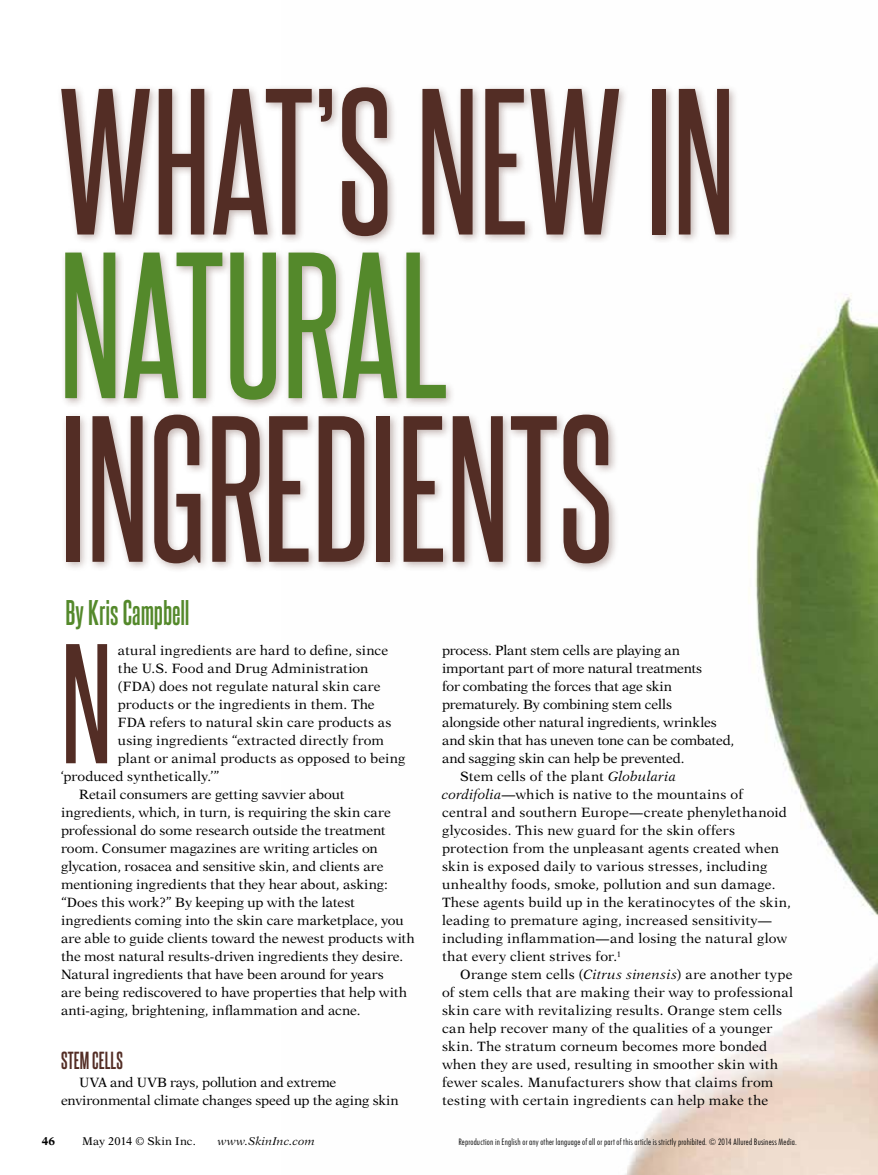
<style>
.page{position:relative;width:878px;height:1175px;background:#fff}
.page>*{position:absolute;margin:0;border:0;box-sizing:border-box;transform-origin:0 0}
.t1{font:176.85px "Steelfish Rg";color:#532d25}
.t2{font:176.85px "Steelfish Rg";color:#54892b}
.t3{font:144.75px "Steelfish Rg";color:#532d25}
.t4{font:700 30.3px "Steelfish Rg";letter-spacing:-.005em;color:#54892b}
.t5{font:700 21px "Steelfish Rg";letter-spacing:.005em;color:#532d25}
.t6{font:13.5px/18px "New Aster";letter-spacing:.01em;color:#000}
.t7{font:13.5px "New Aster";letter-spacing:-.01em;color:#000}
.t8{font:13.5px "New Aster";letter-spacing:-.015em;color:#000}
.t9{font:11.25px "New Aster";letter-spacing:.01em;color:#000}
.t10{font:italic 11.25px "New Aster";letter-spacing:.015em;color:#000}
.t11{font:700 11.25px "New Aster";color:#000}
.t12{font:300 condensed 9px "Futura BT";letter-spacing:.02em;color:#000}
.s1{font-style:italic}
.s2{font-family:"Futura BT";font-weight:500}
</style>
<div class="page">
<img style="left:626px;top:294px;width:252px;height:880px">
<div style="left:57px;top:83px;width:681px;height:490px;background:#532d25;opacity:.35"></div>
<h1 class="t1" style="left:59px;top:54px;width:665px">WHAT’S NEW IN</h1>
<h1 class="t2" style="left:59px;top:217px;width:390px">NATURAL</h1>
<h1 class="t1" style="left:59px;top:381px;width:556px">INGREDIENTS</h1>
<h3 class="t4" style="left:65px;top:594px;width:126px">By Kris Campbell</h3>
<h2 class="t3" style="left:61px;top:615px;width:53px">N</h2>
<p class="t6" style="left:118px;top:641px;width:272px">atural ingredients are hard to define, since</p>
<p class="t6" style="left:118px;top:659px;width:252px">the U.S. Food and Drug Administration</p>
<p class="t6" style="left:118px;top:677px;width:264px">(FDA) does not regulate natural skin care</p>
<p class="t6" style="left:118px;top:695px;width:258px">products or the ingredients in them. The</p>
<p class="t6" style="left:118px;top:713px;width:275px">FDA refers to natural skin care products as</p>
<p class="t6" style="left:118px;top:731px;width:267px">using ingredients “extracted directly from</p>
<p class="t6" style="left:118px;top:749px;width:289px">plant or animal products as opposed to being</p>
<p class="t6" style="left:61px;top:767px;width:160px">‘produced synthetically.’”</p>
<p class="t6" style="left:79px;top:785px;width:267px">Retail consumers are getting savvier about</p>
<p class="t6" style="left:61px;top:803px;width:331px">ingredients, which, in turn, is requiring the skin care</p>
<p class="t7" style="left:61px;top:822px;width:326px">professional do some research outside the treatment</p>
<p class="t6" style="left:61px;top:839px;width:318px">room. Consumer magazines are writing articles on</p>
<p class="t6" style="left:61px;top:857px;width:324px">glycation, rosacea and sensitive skin, and clients are</p>
<p class="t6" style="left:61px;top:875px;width:328px">mentioning ingredients that they hear about, asking:</p>
<p class="t6" style="left:61px;top:893px;width:295px">“Does this work?” By keeping up with the latest</p>
<p class="t6" style="left:61px;top:911px;width:344px">ingredients coming into the skin care marketplace, you</p>
<p class="t7" style="left:61px;top:930px;width:355px">are able to guide clients toward the newest products with</p>
<p class="t6" style="left:61px;top:947px;width:344px">the most natural results-driven ingredients they desire.</p>
<p class="t6" style="left:61px;top:965px;width:324px">Natural ingredients that have been around for years</p>
<p class="t6" style="left:61px;top:983px;width:347px">are being rediscovered to have properties that help with</p>
<p class="t6" style="left:61px;top:1001px;width:301px">anti-aging, brightening, inflammation and acne.</p>
<h3 class="t5" style="left:61px;top:1048px;width:62px">Stem cells</h3>
<p class="t6" style="left:61px;top:1073px;width:339px;text-indent:18px">UVA and UVB rays, pollution and extreme environmental climate changes speed up the aging skin</p>
<p class="t11" style="left:42px;top:1134px;width:15px">46</p>
<p class="t9" style="left:82px;top:1134px;width:115px">May 2014 © Skin Inc.</p>
<p class="t10" style="left:218px;top:1135px;width:98px">www.SkinInc.com</p>
<p class="t7" style="left:442px;top:642px;width:239px">process. Plant stem cells are playing an</p>
<p class="t6" style="left:442px;top:659px;width:262px">important part of more natural treatments</p>
<p class="t7" style="left:442px;top:678px;width:231px">for combating the forces that age skin</p>
<p class="t7" style="left:442px;top:696px;width:231px">prematurely. By combining stem cells</p>
<p class="t6" style="left:442px;top:713px;width:276px">alongside other natural ingredients, wrinkles</p>
<p class="t8" style="left:442px;top:732px;width:294px">and skin that has uneven tone can be combated,</p>
<p class="t7" style="left:442px;top:750px;width:244px">and sagging skin can help be prevented.</p>
<p class="t6" style="left:460px;top:767px;width:218px">Stem cells of the plant <span class="s1">Globularia</span></p>
<p class="t6" style="left:442px;top:785px;width:302px"><span class="s1">cordifolia</span><span class="s2">—</span>which is native to the mountains of</p>
<p class="t6" style="left:442px;top:803px;width:346px">central and southern Europe<span class="s2">—</span>create phenylethanoid</p>
<p class="t6" style="left:442px;top:821px;width:294px">glycosides. This new guard for the skin offers</p>
<p class="t6" style="left:442px;top:839px;width:338px">protection from the unpleasant agents created when</p>
<p class="t6" style="left:442px;top:857px;width:327px">skin is exposed daily to various stresses, including</p>
<p class="t6" style="left:442px;top:875px;width:335px">unhealthy foods, smoke, pollution and sun damage.</p>
<p class="t6" style="left:442px;top:893px;width:350px">These agents build up in the keratinocytes of the skin,</p>
<p class="t6" style="left:442px;top:911px;width:331px">leading to premature aging, increased sensitivity<span class="s2">—</span></p>
<p class="t6" style="left:442px;top:929px;width:346px">including inflammation<span class="s2">—</span>and losing the natural glow</p>
<p class="t6" style="left:442px;top:947px;width:180px">that every client strives for.<sup>1</sup></p>
<p class="t6" style="left:460px;top:965px;width:334px">Orange stem cells (<span class="s1">Citrus sinensis</span>) are another type</p>
<p class="t6" style="left:442px;top:983px;width:352px">of stem cells that are making their way to professional</p>
<p class="t6" style="left:442px;top:1001px;width:341px">skin care with revitalizing results. Orange stem cells</p>
<p class="t6" style="left:442px;top:1019px;width:331px">can help recover many of the qualities of a younger</p>
<p class="t6" style="left:442px;top:1037px;width:327px">skin. The stratum corneum becomes more bonded</p>
<p class="t6" style="left:442px;top:1055px;width:337px">when they are used, resulting in smoother skin with</p>
<p class="t6" style="left:442px;top:1073px;width:333px">fewer scales. Manufacturers show that claims from</p>
<p class="t6" style="left:442px;top:1091px;width:328px">testing with certain ingredients can help make the</p>
<p class="t12" style="left:458px;top:1136px;width:340px">Reproduction in English or any other language of all or part of this article is strictly prohibited. © 2014 Allured Business Media.</p>
</div>
